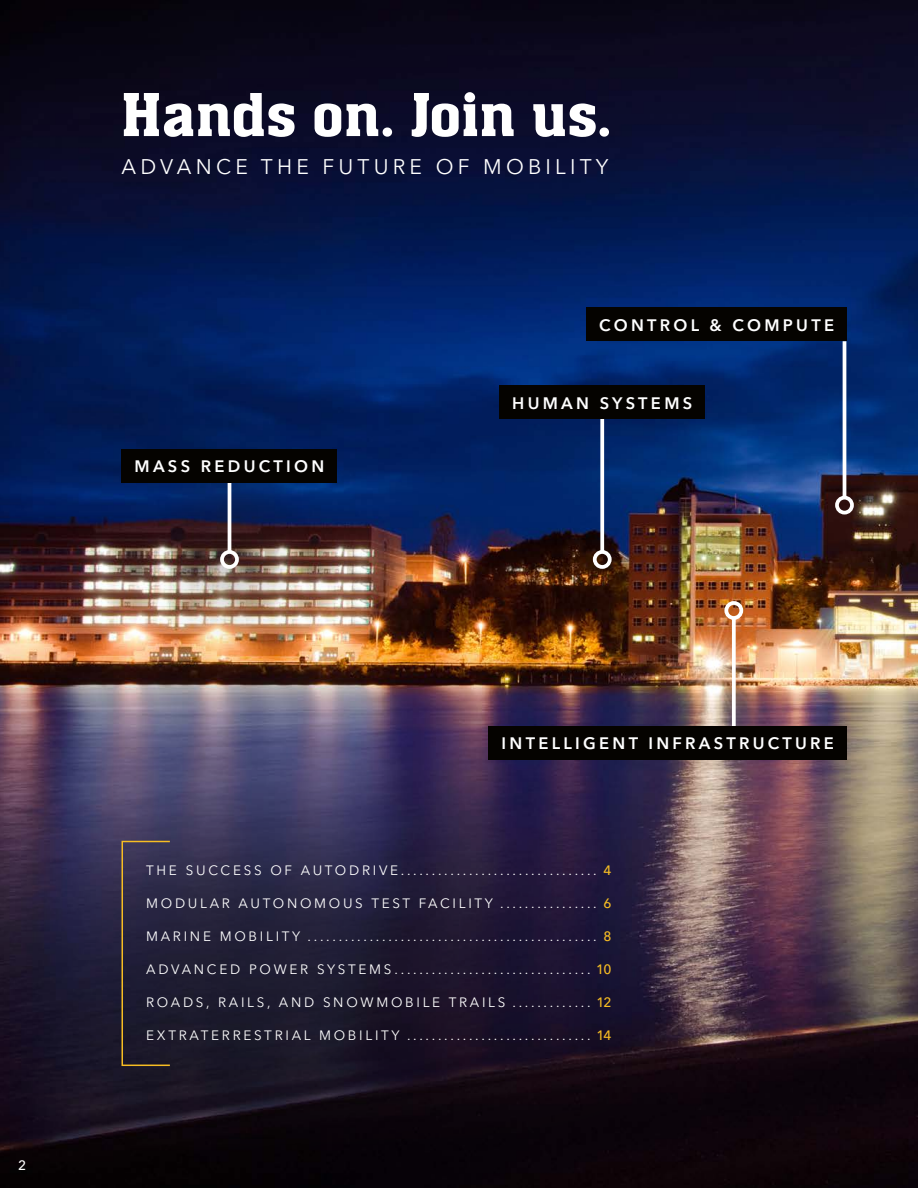
<style>
.page{position:relative;width:918px;height:1188px;background:#fff}
.page>*{position:absolute;margin:0;border:0;box-sizing:border-box;transform-origin:0 0}
.t1{font:61.5px "aka Chen";letter-spacing:.015em;color:#fff}
.t2{font:21px "Avenir Next LT Pro";letter-spacing:.2em;color:#fff}
.t3{font:600 16.5px "Avenir Next LT Pro";letter-spacing:.2em;color:#fff}
.t4{font:13.5px "Avenir Next LT Pro";letter-spacing:.2em;color:#fff}
.t5{font:500 13.5px "Avenir Next LT Pro";color:#f7bd23}
.t6{font:500 13.5px "Avenir Next LT Pro";color:#fff}
.s1{font-weight:500;color:#f7bd23}
</style>
<div class="page">
<img style="left:0;top:0;width:918px;height:1188px">
<div style="left:0;top:698px;width:756px;height:490px;background:#231f20;opacity:.75"></div>
<div style="left:122px;top:841px;width:49px;height:225px;border:2px solid #f7bd23"></div>
<hr style="left:843px;top:341px;width:3px;height:157px;background:#fff">
<div style="left:835px;top:496px;width:19px;height:18px;border:4px solid #fff;border-radius:50%"></div>
<svg style="left:600px;top:419px;width:4px;height:131px"></svg>
<div style="left:593px;top:550px;width:19px;height:19px;border:4px solid #fff;border-radius:50%"></div>
<div style="left:150px;top:415px;width:159px;height:244px;background:#231f20;opacity:.75"></div>
<hr style="left:228px;top:464px;width:3px;height:88px;background:#fff">
<div style="left:220px;top:550px;width:19px;height:19px;border:4px solid #fff;border-radius:50%"></div>
<div style="left:586px;top:308px;width:261px;height:33px;background:#050300"></div>
<div style="left:499px;top:386px;width:206px;height:33px;background:#050300"></div>
<div style="left:122px;top:449px;width:216px;height:33px;background:#050300"></div>
<svg style="left:732px;top:620px;width:4px;height:106px"></svg>
<div style="left:724px;top:601px;width:19px;height:19px;border:4px solid #fff;border-radius:50%"></div>
<div style="left:489px;top:726px;width:358px;height:34px;background:#050300"></div>
<h1 class="t1" style="left:122px;top:84px;width:491px">Hands on. Join us.</h1>
<h2 class="t2" style="left:122px;top:154px;width:488px">ADVANCE THE FUTURE OF MOBILITY</h2>
<h2 class="t3" style="left:599px;top:315px;width:236px">CONTROL &amp; COMPUTE</h2>
<h2 class="t3" style="left:135px;top:456px;width:191px">MASS REDUCTION</h2>
<h2 class="t3" style="left:512px;top:393px;width:182px">HUMAN SYSTEMS</h2>
<p class="t6" style="left:18px;top:1157px;width:10px">2</p>
<h2 class="t3" style="left:502px;top:734px;width:334px">INTELLIGENT INFRASTRUCTURE</h2>
<p class="t4" style="left:146px;top:862px;width:467px">THE SUCCESS OF AUTODRIVE................................ <span class="s1">4</span></p>
<p class="t4" style="left:146px;top:895px;width:348px">MODULAR AUTONOMOUS TEST FACILITY</p>
<p class="t5" style="left:604px;top:895px;width:10px">6</p>
<p class="t4" style="left:146px;top:928px;width:467px">MARINE MOBILITY ............................................... <span class="s1">8</span></p>
<p class="t4" style="left:146px;top:961px;width:467px">ADVANCED POWER SYSTEMS................................ <span class="s1">10</span></p>
<p class="t4" style="left:146px;top:994px;width:361px">ROADS, RAILS, AND SNOWMOBILE TRAILS</p>
<p class="t5" style="left:596px;top:994px;width:17px">12</p>
<p class="t4" style="left:146px;top:1027px;width:467px">EXTRATERRESTRIAL MOBILITY .............................. <span class="s1">14</span></p>
</div>
